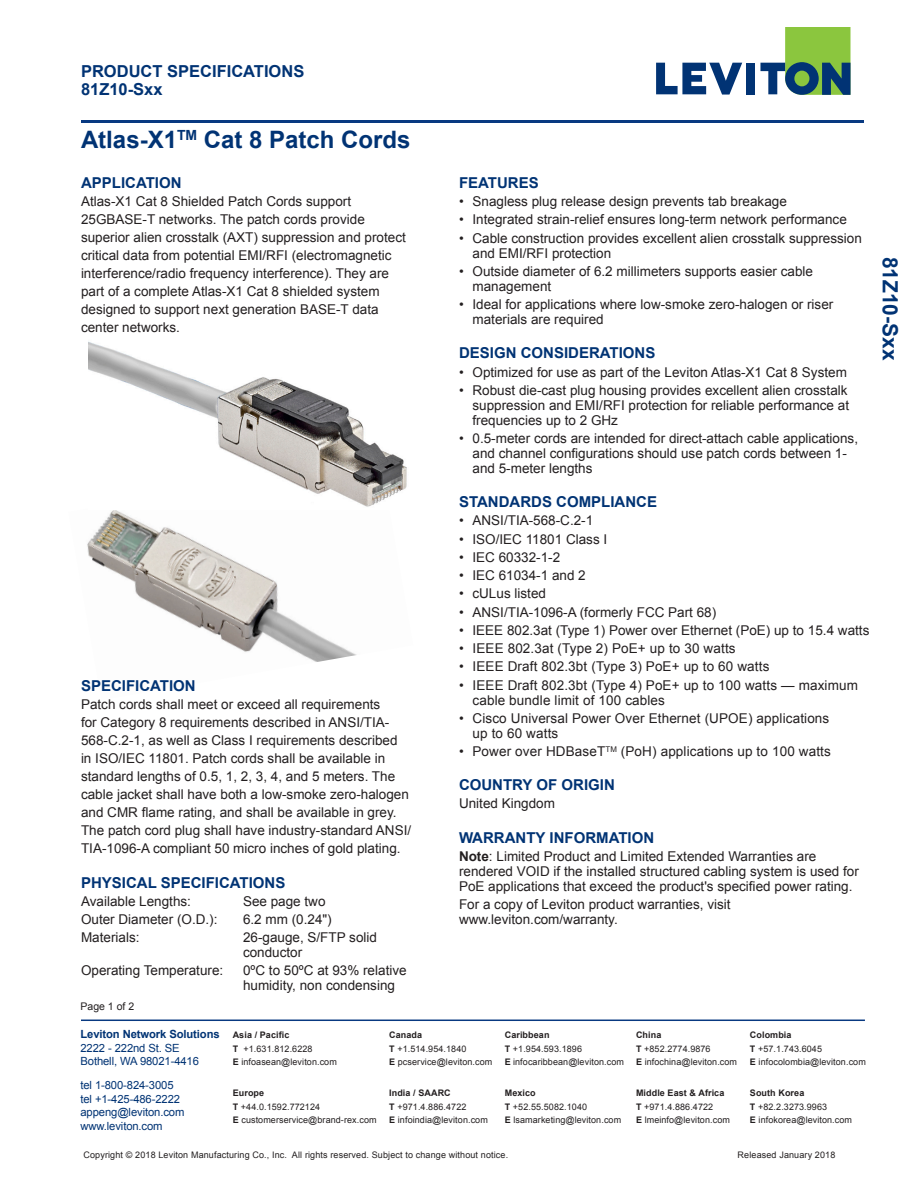
<style>
.page{position:relative;width:918px;height:1188px;background:#fff}
.page>*{position:absolute;margin:0;border:0;box-sizing:border-box;transform-origin:0 0}
.t1{font:700 24px "Arial";color:#013374}
.t2{font:700 21px "Arial";color:#013374}
.t3{font:700 16.5px "Arial";color:#013374}
.Subheads{font:700 15px "Arial";color:#013374}
.Body{font:13.5px/18px "Arial";color:#231f20}
.t4{font:11.25px/13.5px "Arial";letter-spacing:-.01em;color:#013374}
.t5{font:10.5px "Arial";color:#231f20}
.t6{font:9px/13.5px "Arial";letter-spacing:.01em;color:#231f20}
.t7{font:700 9px "Arial";letter-spacing:.01em;color:#231f20}
.s1{font-weight:700}
</style>
<div class="page">
<svg style="left:656px;top:63px;width:86px;height:32px"></svg>
<div style="left:746px;top:63px;width:9px;height:31px;background:#013374"></div>
<svg style="left:760px;top:27px;width:90px;height:68px"></svg>
<hr style="left:81px;top:120px;width:783px;height:3px;background:#083981">
<hr style="left:81px;top:1020px;width:784px;height:1px;background:#083981">
<img style="left:87px;top:510px;width:270px;height:152px">
<img style="left:88px;top:341px;width:319px;height:166px">
<p class="t3" style="left:81px;top:60px;width:225px">PRODUCT SPECIFICATIONS</p>
<p class="t3" style="left:81px;top:78px;width:83px">81Z10-Sxx</p>
<p class="t1" style="left:81px;top:123px;width:331px">Atlas-X1<sup>TM</sup> Cat 8 Patch Cords</p>
<p class="Subheads" style="left:459px;top:173px;width:81px">FEATURES</p>
<p class="Body" style="left:459px;top:193px;width:329px">• Snagless plug release design prevents tab breakage</p>
<p class="Body" style="left:459px;top:211px;width:389px">• Integrated strain-relief ensures long-term network performance</p>
<p class="Body" style="left:472px;top:231px;width:391px;line-height:15px;text-indent:-14px">• Cable construction provides excellent alien crosstalk suppression and EMI/RFI protection</p>
<p class="Body" style="left:472px;top:264px;width:342px;line-height:15px;text-indent:-14px">• Outside diameter of 6.2 millimeters supports easier cable management</p>
<p class="Body" style="left:472px;top:297px;width:362px;line-height:15px;text-indent:-14px">• Ideal for applications where low-smoke zero-halogen or riser materials are required</p>
<p class="Subheads" style="left:459px;top:343px;width:198px">DESIGN CONSIDERATIONS</p>
<p class="Body" style="left:459px;top:363px;width:389px">• Optimized for use as part of the Leviton Atlas-X1 Cat 8 System</p>
<p class="Body" style="left:472px;top:383px;width:378px;line-height:15px;text-align:justify;text-indent:-14px">• Robust die-cast plug housing provides excellent alien crosstalk suppression and EMI/RFI protection for reliable performance at frequencies up to 2 GHz</p>
<p class="Body" style="left:472px;top:431px;width:387px;line-height:15px;text-indent:-14px">• 0.5-meter cords are intended for direct-attach cable applications, and channel configurations should use patch cords between 1- and 5-meter lengths</p>
<p class="Subheads" style="left:459px;top:492px;width:200px">STANDARDS COMPLIANCE</p>
<p class="Body" style="left:459px;top:512px;width:136px">• ANSI/TIA-568-C.2-1</p>
<p class="Body" style="left:459px;top:530px;width:150px">• ISO/IEC 11801 Class I</p>
<p class="Body" style="left:459px;top:548px;width:103px">• IEC 60332-1-2</p>
<p class="Body" style="left:459px;top:567px;width:128px">• IEC 61034-1 and 2</p>
<p class="Body" style="left:459px;top:585px;width:89px">• cULus listed</p>
<p class="Body" style="left:459px;top:603px;width:259px">• ANSI/TIA-1096-A (formerly FCC Part 68)</p>
<p class="Body" style="left:459px;top:621px;width:412px">• IEEE 802.3at (Type 1) Power over Ethernet (PoE) up to 15.4 watts</p>
<p class="Body" style="left:459px;top:640px;width:278px">• IEEE 802.3at (Type 2) PoE+ up to 30 watts</p>
<p class="Body" style="left:459px;top:658px;width:312px">• IEEE Draft 802.3bt (Type 3) PoE+ up to 60 watts</p>
<p class="Body" style="left:472px;top:678px;width:387px;line-height:15px;text-indent:-14px">• IEEE Draft 802.3bt (Type 4) PoE+ up to 100 watts — maximum cable bundle limit of 100 cables</p>
<p class="Body" style="left:472px;top:711px;width:358px;line-height:15px;text-indent:-14px">• Cisco Universal Power Over Ethernet (UPOE) applications up to 60 watts</p>
<p class="Body" style="left:459px;top:743px;width:373px">• Power over HDBaseT<sup>TM</sup> (PoH) applications up to 100 watts</p>
<p class="Subheads" style="left:459px;top:775px;width:157px">COUNTRY OF ORIGIN</p>
<p class="Body" style="left:459px;top:795px;width:98px">United Kingdom</p>
<p class="Subheads" style="left:459px;top:827px;width:197px">WARRANTY INFORMATION</p>
<p class="Body" style="left:459px;top:849px;width:401px;line-height:15px"><span class="s1">Note</span>: Limited Product and Limited Extended Warranties are rendered VOID if the installed structured cabling system is used for<br>PoE applications that exceed the product's specified power rating.</p>
<p class="Body" style="left:459px;top:897px;width:273px;line-height:15px">For a copy of Leviton product warranties, visit www.leviton.com/warranty.</p>
<p class="Subheads" style="left:81px;top:173px;width:102px">APPLICATION</p>
<p class="Body" style="left:81px;top:192px;width:326px">Atlas-X1 Cat 8 Shielded Patch Cords support 25GBASE-T networks. The patch cords provide superior alien crosstalk (AXT) suppression and protect critical data from potential EMI/RFI (electromagnetic interference/radio frequency interference). They are part of a complete Atlas-X1 Cat 8 shielded system designed to support next generation BASE-T data center networks.</p>
<p class="Subheads" style="left:81px;top:676px;width:116px">SPECIFICATION</p>
<p class="Body" style="left:81px;top:696px;width:332px">Patch cords shall meet or exceed all requirements<br>for Category 8 requirements described in ANSI/TIA-568-C.2-1, as well as Class I requirements described in ISO/IEC 11801. Patch cords shall be available in standard lengths of 0.5, 1, 2, 3, 4, and 5 meters. The cable jacket shall have both a low-smoke zero-halogen and CMR flame rating, and shall be available in grey.<br>The patch cord plug shall have industry-standard ANSI/ TIA-1096-A compliant 50 micro inches of gold plating.</p>
<p class="Subheads" style="left:81px;top:872px;width:206px">PHYSICAL SPECIFICATIONS</p>
<p class="Body" style="left:81px;top:892px;width:112px">Available Lengths:</p>
<p class="Body" style="left:243px;top:892px;width:84px">See page two</p>
<p class="Body" style="left:81px;top:910px;width:138px">Outer Diameter (O.D.):</p>
<p class="Body" style="left:243px;top:910px;width:90px">6.2 mm (0.24")</p>
<p class="Body" style="left:81px;top:929px;width:60px">Materials:</p>
<p class="Body" style="left:243px;top:930px;width:136px;line-height:15px">26-gauge, S/FTP solid conductor</p>
<p class="Body" style="left:81px;top:962px;width:144px">Operating Temperature:</p>
<p class="Body" style="left:243px;top:963px;width:165px;line-height:15px">0ºC to 50ºC at 93% relative humidity, non condensing</p>
<p class="t4" style="left:80px;top:1028px;width:141px"><span class="s1">Leviton Network Solutions<br></span>2222 - 222nd St. SE<br>Bothell, WA 98021-4416</p>
<p class="t4" style="left:80px;top:1079px;width:95px">tel 1-800-824-3005</p>
<p class="t4" style="left:80px;top:1092px;width:101px">tel +1-425-486-2222</p>
<p class="t4" style="left:80px;top:1106px;width:105px">appeng@leviton.com</p>
<p class="t4" style="left:80px;top:1119px;width:84px">www.leviton.com</p>
<p class="t5" style="left:80px;top:1000px;width:55px">Page 1 of 2</p>
<p class="t6" style="left:233px;top:1028px;width:106px"><span class="s1">Asia / Pacific<br>T</span> +1.631.812.6228<br><span class="s1">E</span> infoasean@leviton.com</p>
<p class="t6" style="left:389px;top:1028px;width:105px"><span class="s1">Canada<br>T</span> +1.514.954.1840<br><span class="s1">E</span> pcservice@leviton.com</p>
<p class="t6" style="left:505px;top:1028px;width:121px"><span class="s1">Caribbean<br>T</span> +1.954.593.1896<br><span class="s1">E</span> infocaribbean@leviton.com</p>
<p class="t7" style="left:636px;top:1029px;width:27px">China</p>
<p class="t7" style="left:750px;top:1029px;width:43px">Colombia</p>
<p class="t6" style="left:750px;top:1042px;width:117px"><span class="s1">T</span> +57.1.743.6045<br><span class="s1">E</span> infocolombia@leviton.com</p>
<p class="t6" style="left:636px;top:1042px;width:103px"><span class="s1">T</span> +852.2774.9876<br><span class="s1">E</span> infochina@leviton.com</p>
<p class="t6" style="left:505px;top:1087px;width:118px"><span class="s1">Mexico<br>T</span> +52.55.5082.1040<br><span class="s1">E</span> lsamarketing@leviton.com</p>
<p class="t6" style="left:636px;top:1087px;width:95px"><span class="s1">Middle East &amp; Africa<br>T</span> +971.4.886.4722<br><span class="s1">E</span> lmeinfo@leviton.com</p>
<p class="t6" style="left:750px;top:1087px;width:104px"><span class="s1">South Korea<br>T</span> +82.2.3273.9963<br><span class="s1">E</span> infokorea@leviton.com</p>
<p class="t6" style="left:83px;top:1149px;width:426px">Copyright © 2018 Leviton Manufacturing Co., Inc. All rights reserved. Subject to change without notice.</p>
<p class="t6" style="left:233px;top:1087px;width:145px"><span class="s1">Europe<br>T</span> +44.0.1592.772124<br><span class="s1">E</span> customerservice@brand-rex.com</p>
<p class="t7" style="left:389px;top:1087px;width:63px">India / SAARC</p>
<p class="t6" style="left:389px;top:1100px;width:100px"><span class="s1">T</span> +971.4.886.4722<br><span class="s1">E</span> infoindia@leviton.com</p>
<p class="t6" style="left:738px;top:1149px;width:99px">Released January 2018</p>
<p class="t2" style="left:904px;top:256px;width:105px;rotate:90deg">81Z10-Sxx</p>
</div>
